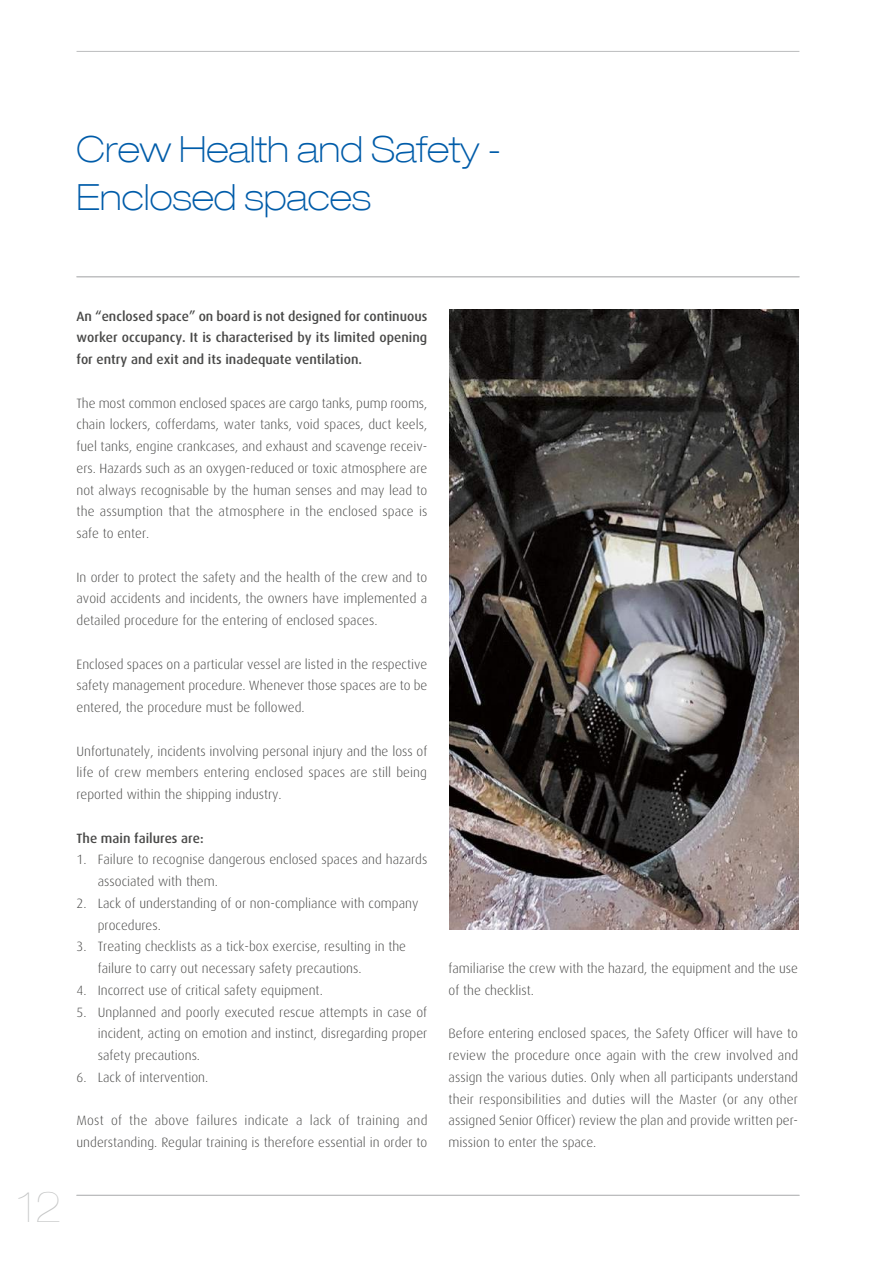
<style>
.page{position:relative;width:893px;height:1263px;background:#fff}
.page>*{position:absolute;margin:0;border:0;box-sizing:border-box;transform-origin:0 0}
.t1{font:200 expanded 42px "Helvetica Neue LT Com";color:#c5c6c6}
.t2{font:100 expanded 36px/48px "Helvetica Neue LT Com";color:#005ca9}
.t3{font:300 13.5px/21.8px "Dax";color:#494948;text-align:justify}
.t4{font:500 13.5px/21.8px "Dax";color:#494948;text-align:justify}
</style>
<div class="page">
<hr style="left:77px;top:51px;width:722px;height:1px;background:#bbbcbd">
<hr style="left:77px;top:276px;width:722px;height:1px;background:#bbbcbd">
<hr style="left:77px;top:1195px;width:722px;height:1px;background:#bbbcbd">
<img style="left:449px;top:310px;width:350px;height:620px">
<h2 class="t2" style="left:77px;top:129px;width:427px">Crew Health and Safety -<br>Enclosed spaces</h2>
<h1 class="t1" style="left:17px;top:1183px;width:47px">12</h1>
<p class="t4" style="left:77px;top:306px;width:352px">An “enclosed space” on board is not designed for continuous worker occupancy. It is characterised by its limited opening for entry and exit and its inadequate ventilation.</p>
<p class="t3" style="left:77px;top:393px;width:352px">The most common enclosed spaces are cargo tanks, pump rooms, chain lockers, cofferdams, water tanks, void spaces, duct keels, fuel tanks, engine crankcases, and exhaust and scavenge receiv&shy;ers. Hazards such as an oxygen-reduced or toxic atmosphere are not always recognisable by the human senses and may lead to the assumption that the atmosphere in the enclosed space is safe to enter.</p>
<p class="t3" style="left:77px;top:567px;width:352px">In order to protect the safety and the health of the crew and to avoid accidents and incidents, the owners have implemented a detailed procedure for the entering of enclosed spaces.</p>
<p class="t3" style="left:77px;top:654px;width:352px">Enclosed spaces on a particular vessel are listed in the respective safety management procedure. Whenever those spaces are to be entered, the procedure must be followed.</p>
<p class="t3" style="left:77px;top:741px;width:352px">Unfortunately, incidents involving personal injury and the loss of life of crew members entering enclosed spaces are still being reported within the shipping industry.</p>
<p class="t4" style="left:77px;top:828px;width:129px">The main failures are:</p>
<p class="t3" style="left:98px;top:850px;width:331px;text-indent:-21px">1. Failure to recognise dangerous enclosed spaces and hazards associated with them.</p>
<p class="t3" style="left:98px;top:893px;width:322px;text-indent:-21px">2. Lack of understanding of or non-compliance with company procedures.</p>
<p class="t3" style="left:98px;top:937px;width:310px;text-indent:-21px">3. Treating checklists as a tick-box exercise, resulting in the failure to carry out necessary safety precautions.</p>
<p class="t3" style="left:77px;top:980px;width:248px">4. Incorrect use of critical safety equipment.</p>
<p class="t3" style="left:98px;top:1002px;width:331px;text-indent:-21px">5. Unplanned and poorly executed rescue attempts in case of incident, acting on emotion and instinct, disregarding proper safety precautions.</p>
<p class="t3" style="left:77px;top:1067px;width:133px">6. Lack of intervention.</p>
<p class="t3" style="left:77px;top:1110px;width:353px">Most of the above failures indicate a lack of training and understanding. Regular training is therefore essential in order to</p>
<p class="t3" style="left:449px;top:958px;width:351px">familiarise the crew with the hazard, the equipment and the use of the checklist.</p>
<p class="t3" style="left:449px;top:1023px;width:351px">Before entering enclosed spaces, the Safety Officer will have to review the procedure once again with the crew involved and assign the various duties. Only when all participants understand their responsibilities and duties will the Master (or any other assigned Senior Officer) review the plan and provide written per&shy;mission to enter the space.</p>
</div>
